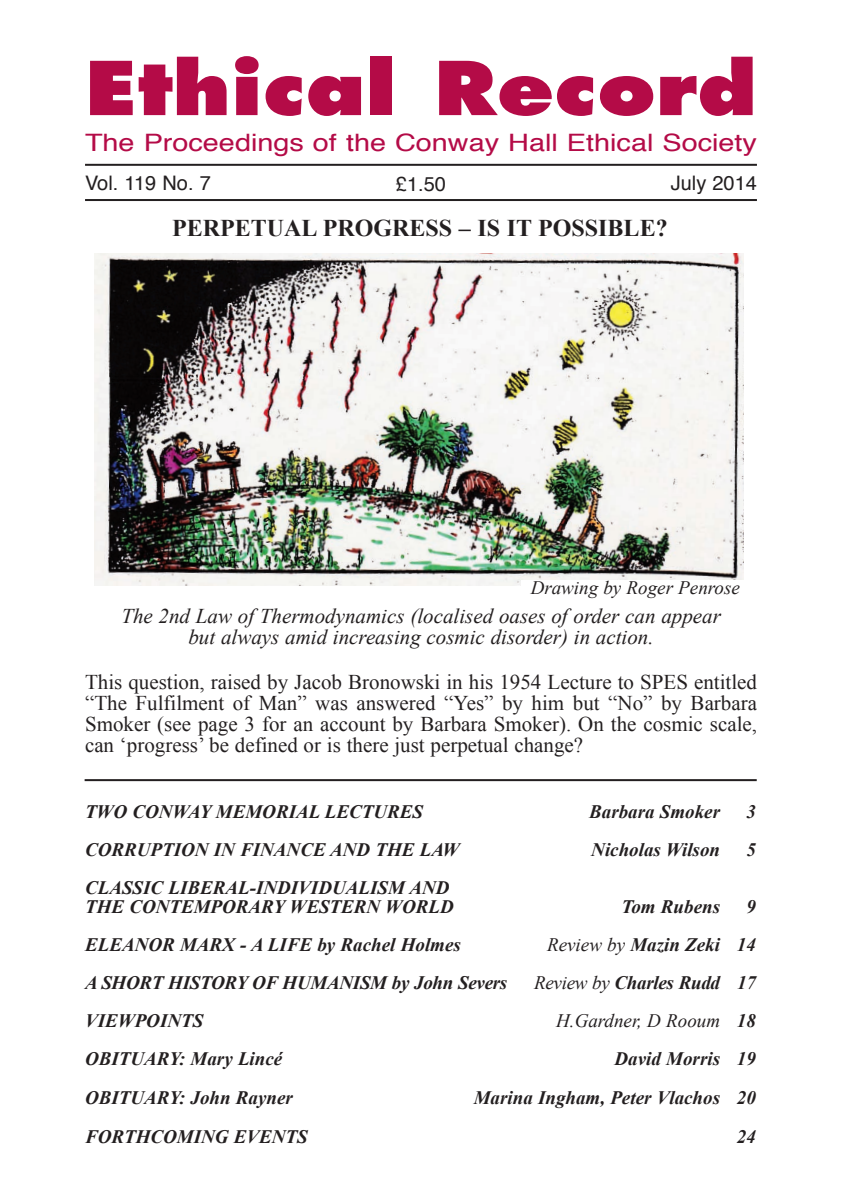
<style>
.page{position:relative;width:842px;height:1191px;background:#fff}
.page>*{position:absolute;margin:0;border:0;box-sizing:border-box;transform-origin:0 0}
.t1{font:800 72px "Futura";color:#b40b47;scale:1.15 1}
.t2{font:24px "Helvetica";color:#b40b47;scale:1.2 1}
.t3{font:700 24px "Times New Roman";color:#231f20}
.t4{font:21px/21px "Times New Roman";color:#231f20;text-align:justify}
.t5{font:italic 21px/21px "Times New Roman";color:#231f20;text-align:center}
.t6{font:20px "Helvetica";color:#231f20}
.t7{font:italic 700 19px/19px "Times New Roman";color:#231f20}
.t8{font:italic 19px "Times New Roman";color:#231f20}
.s1{font-weight:400}
.s2{font-weight:700}
</style>
<div class="page">
<hr style="left:85px;top:164px;width:672px;height:2px;background:#231f20">
<hr style="left:85px;top:199px;width:672px;height:2px;background:#231f20">
<hr style="left:85px;top:779px;width:672px;height:2px;background:#231f20">
<img style="left:95px;top:253px;width:648px;height:332px">
<div style="left:522px;top:580px;width:227px;height:20px;background:#fff"></div>
<h1 class="t1" style="left:85px;top:57px;width:585px">Ethical Record</h1>
<p class="t2" style="left:85px;top:132px;width:561px">The Proceedings of the Conway Hall Ethical Society</p>
<p class="t6" style="left:85px;top:174px;width:127px">Vol. 119 No. 7</p>
<p class="t6" style="left:396px;top:176px;width:52px">£1.50</p>
<p class="t6" style="left:671px;top:175px;width:88px">July 2014</p>
<p class="t3" style="left:172px;top:214px;width:497px">PERPETUAL PROGRESS – IS IT POSSIBLE?</p>
<p class="t8" style="left:531px;top:576px;width:211px">Drawing by Roger Penrose</p>
<p class="t5" style="left:121px;top:605px;width:601px">The 2nd Law of Thermodynamics (localised oases of order can appear but always amid increasing cosmic disorder) in action.</p>
<p class="t4" style="left:85px;top:671px;width:674px">This question, raised by Jacob Bronowski in his 1954 Lecture to SPES entitled “The Fulfilment of Man” was answered “Yes” by him but “No” by Barbara Smoker (see page 3 for an account by Barbara Smoker). On the cosmic scale, can ‘progress’ be defined or is there just perpetual change?</p>
<p class="t7" style="left:85px;top:802px;width:340px">TWO CONWAY MEMORIAL LECTURES</p>
<p class="t7" style="left:589px;top:802px;width:132px">Barbara Smoker</p>
<p class="t7" style="left:746px;top:802px;width:11px">3</p>
<p class="t7" style="left:85px;top:840px;width:376px">CORRUPTION IN FINANCE AND THE LAW</p>
<p class="t7" style="left:591px;top:840px;width:130px">Nicholas Wilson</p>
<p class="t7" style="left:746px;top:840px;width:11px">5</p>
<p class="t7" style="left:85px;top:878px;width:370px">CLASSIC LIBERAL-INDIVIDUALISM AND<br>THE CONTEMPORARY WESTERN WORLD</p>
<p class="t7" style="left:622px;top:897px;width:100px">Tom Rubens</p>
<p class="t7" style="left:746px;top:897px;width:11px">9</p>
<p class="t7" style="left:85px;top:935px;width:377px">ELEANOR MARX - A LIFE by Rachel Holmes</p>
<p class="t7" style="left:547px;top:935px;width:210px"><span class="s1">Review by</span> Mazin Zeki 14</p>
<p class="t7" style="left:85px;top:973px;width:424px">A SHORT HISTORY OF HUMANISM by John Severs</p>
<p class="t7" style="left:534px;top:973px;width:223px"><span class="s1">Review by</span> Charles Rudd 17</p>
<p class="t7" style="left:85px;top:1011px;width:120px">VIEWPOINTS</p>
<p class="t8" style="left:556px;top:1010px;width:201px">H.Gardner, D Rooum <span class="s2">18</span></p>
<p class="t7" style="left:85px;top:1049px;width:199px">OBITUARY: Mary Lincé</p>
<p class="t7" style="left:614px;top:1049px;width:143px">David Morris 19</p>
<p class="t7" style="left:85px;top:1088px;width:209px">OBITUARY: John Rayner</p>
<p class="t7" style="left:474px;top:1088px;width:284px">Marina Ingham, Peter Vlachos 20</p>
<p class="t7" style="left:85px;top:1127px;width:224px">FORTHCOMING EVENTS</p>
<p class="t7" style="left:737px;top:1127px;width:20px">24</p>
</div>
